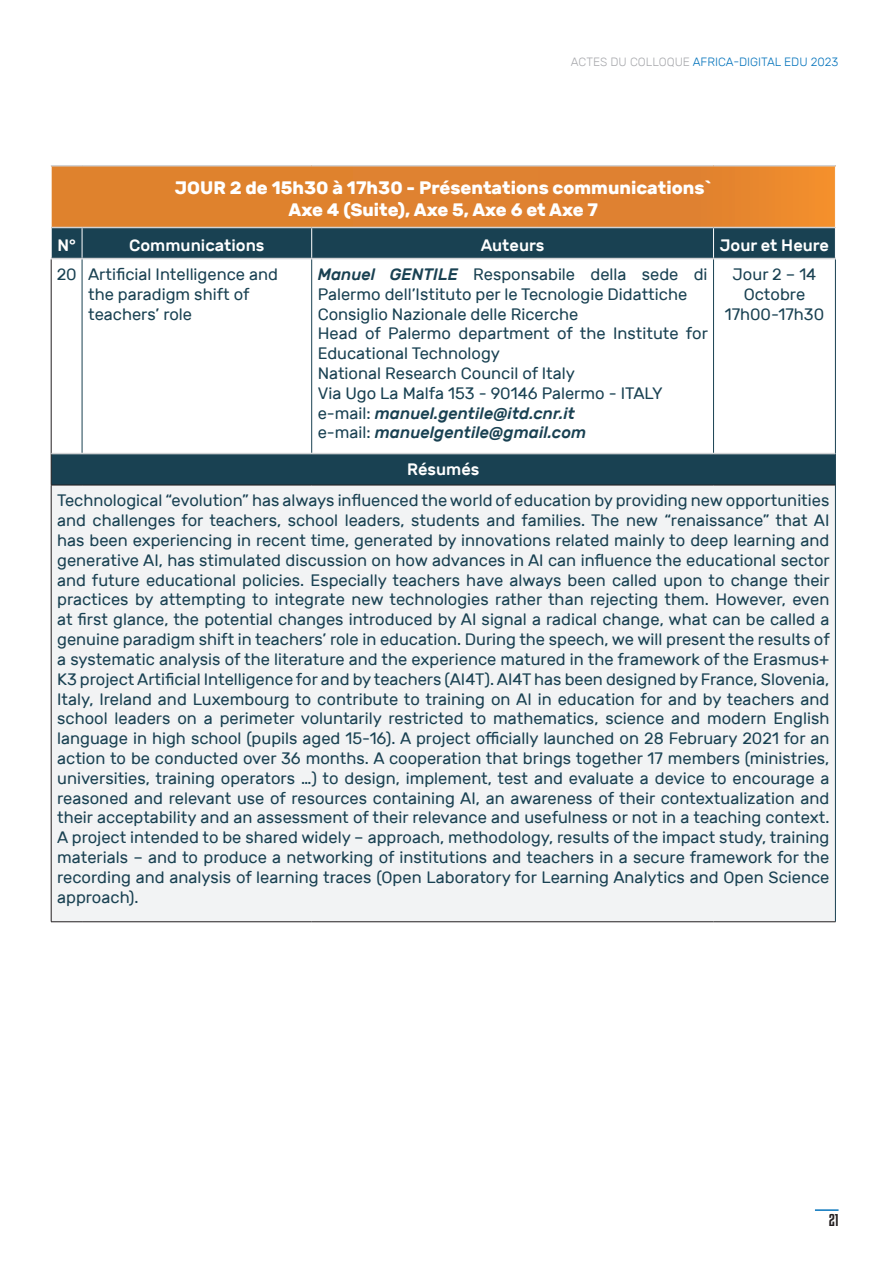
<style>
.page{position:relative;width:893px;height:1263px;background:#fff}
.page>*{position:absolute;margin:0;border:0;box-sizing:border-box;transform-origin:0 0}
.Headline_01{font:700 18px "Rubik";color:#fff}
.Headline_01-2{font:16.5px/19.8px "Rubik";color:#194152}
.Headline_01-3{font:italic 500 16.5px "Rubik";color:#194152}
.Headline_01-4{font:500 16.5px "Rubik";color:#fff}
.t1{font:15px "Kenyan Coffee Rg";color:#231f20}
.t2{font:300 12px "Rubik";color:#0574bc}
.s1{color:#a8a9ad}
.s2{font-weight:500;font-style:italic}
.s3{font-weight:400;font-style:normal}
</style>
<div class="page">
<hr style="left:815px;top:1209px;width:23px;height:2px;background:#0574bc">
<div style="left:51px;top:166px;width:784px;height:61px;background:linear-gradient(to right,#dc802e,#e68630)"></div>
<div style="left:52px;top:228px;width:783px;height:257px;background:#194152"></div>
<svg style="left:52px;top:259px;width:783px;height:194px"></svg>
<div style="left:51px;top:485px;width:784px;height:437px;background:#f2f3f4"></div>
<hr style="left:82px;top:259px;width:1px;height:194px;background:#194152">
<hr style="left:311px;top:259px;width:1px;height:194px;background:#194152">
<hr style="left:713px;top:259px;width:1px;height:194px;background:#194152">
<hr style="left:835px;top:259px;width:1px;height:195px;background:#194152">
<hr style="left:835px;top:454px;width:1px;height:31px;background:#194152">
<hr style="left:835px;top:485px;width:1px;height:436px;background:#194152">
<hr style="left:51px;top:259px;width:1px;height:195px;background:#231f20">
<hr style="left:51px;top:454px;width:1px;height:31px;background:#231f20">
<hr style="left:51px;top:485px;width:31px;height:1px;background:#231f20">
<hr style="left:51px;top:485px;width:1px;height:436px;background:#231f20">
<hr style="left:82px;top:485px;width:230px;height:1px;background:#231f20">
<hr style="left:312px;top:485px;width:401px;height:1px;background:#231f20">
<hr style="left:713px;top:485px;width:122px;height:1px;background:#231f20">
<hr style="left:51px;top:921px;width:31px;height:1px;background:#231f20">
<hr style="left:82px;top:921px;width:230px;height:1px;background:#231f20">
<hr style="left:312px;top:921px;width:401px;height:1px;background:#231f20">
<hr style="left:713px;top:921px;width:123px;height:1px;background:#231f20">
<hr style="left:51px;top:166px;width:1px;height:61px;background:#fff">
<hr style="left:51px;top:165px;width:31px;height:1px;background:#d1d2d4">
<hr style="left:82px;top:165px;width:230px;height:1px;background:#d1d2d4">
<hr style="left:312px;top:165px;width:401px;height:1px;background:#d1d2d4">
<hr style="left:713px;top:165px;width:123px;height:1px;background:#d1d2d4">
<hr style="left:52px;top:227px;width:30px;height:1px;background:#d1d2d4">
<hr style="left:82px;top:227px;width:230px;height:1px;background:#d1d2d4">
<hr style="left:312px;top:227px;width:401px;height:1px;background:#d1d2d4">
<hr style="left:713px;top:227px;width:122px;height:1px;background:#d1d2d4">
<hr style="left:82px;top:228px;width:1px;height:30px;background:#fff">
<hr style="left:311px;top:228px;width:1px;height:30px;background:#fff">
<hr style="left:713px;top:228px;width:1px;height:30px;background:#fff">
<hr style="left:51px;top:258px;width:31px;height:1px;background:#d1d2d4">
<hr style="left:51px;top:453px;width:31px;height:1px;background:#d1d2d4">
<hr style="left:82px;top:258px;width:230px;height:1px;background:#d1d2d4">
<hr style="left:82px;top:453px;width:230px;height:1px;background:#d1d2d4">
<hr style="left:312px;top:258px;width:401px;height:1px;background:#d1d2d4">
<hr style="left:713px;top:258px;width:123px;height:1px;background:#d1d2d4">
<hr style="left:312px;top:453px;width:401px;height:1px;background:#d1d2d4">
<hr style="left:713px;top:453px;width:122px;height:1px;background:#d1d2d4">
<p class="t2" style="left:571px;top:55px;width:269px"><span class="s1">ACTES DU COLLOQUE</span> AFRICA-DIGITAL EDU 2023</p>
<p class="Headline_01" style="left:175px;top:177px;width:538px">JOUR 2 de 15h30 à 17h30 - Présentations communications`</p>
<p class="Headline_01" style="left:289px;top:199px;width:311px">Axe 4 (Suite), Axe 5, Axe 6 et Axe 7</p>
<p class="Headline_01-4" style="left:57px;top:236px;width:20px">N°</p>
<p class="Headline_01-4" style="left:129px;top:236px;width:137px">Communications</p>
<p class="Headline_01-4" style="left:481px;top:236px;width:65px">Auteurs</p>
<p class="Headline_01-4" style="left:720px;top:236px;width:111px">Jour et Heure</p>
<p class="Headline_01-2" style="left:57px;top:265px;width:21px">20</p>
<p class="Headline_01-2" style="left:88px;top:265px;width:191px">Artificial Intelligence and the paradigm shift of teachers’ role</p>
<p class="Headline_01-2" style="left:318px;top:265px;width:391px"><span class="s2">Manuel GENTILE</span> Responsabile della sede di<br>Palermo dell’Istituto per le Tecnologie Didattiche</p>
<p class="Headline_01-2" style="left:733px;top:265px;width:85px;text-align:center">Jour 2 – 14<br>Octobre</p>
<p class="Headline_01-2" style="left:725px;top:304px;width:101px">17h00-17h30</p>
<p class="Headline_01-2" style="left:318px;top:304px;width:262px">Consiglio Nazionale delle Ricerche</p>
<p class="Headline_01-2" style="left:318px;top:324px;width:392px">Head of Palermo department of the Institute for<br>Educational Technology</p>
<p class="Headline_01-2" style="left:318px;top:364px;width:259px">National Research Council of Italy</p>
<p class="Headline_01-2" style="left:318px;top:383px;width:347px">Via Ugo La Malfa 153 - 90146 Palermo - ITALY</p>
<p class="Headline_01-3" style="left:318px;top:404px;width:259px"><span class="s3">e-mail:</span> manuel.gentile@itd.cnr.it</p>
<p class="Headline_01-3" style="left:318px;top:423px;width:270px"><span class="s3">e-mail:</span> manuelgentile@gmail.com</p>
<p class="Headline_01-4" style="left:407px;top:460px;width:74px">Résumés</p>
<p class="Headline_01-2" style="left:57px;top:491px;width:774px;text-align:justify">Technological “evolution” has always influenced the world of education by providing new opportunities and challenges for teachers, school leaders, students and families. The new “renaissance” that AI has been experiencing in recent time, generated by innovations related mainly to deep learning and generative AI, has stimulated discussion on how advances in AI can influence the educational sector and future educational policies. Especially teachers have always been called upon to change their practices by attempting to integrate new technologies rather than rejecting them. However, even at first glance, the potential changes introduced by AI signal a radical change, what can be called a genuine paradigm shift in teachers’ role in education. During the speech, we will present the results of a systematic analysis of the literature and the experience matured in the framework of the Erasmus+ K3 project Artificial Intelligence for and by teachers (AI4T). AI4T has been designed by France, Slovenia, Italy, Ireland and Luxembourg to contribute to training on AI in education for and by teachers and school leaders on a perimeter voluntarily restricted to mathematics, science and modern English language in high school (pupils aged 15-16). A project officially launched on 28 February 2021 for an action to be conducted over 36 months. A cooperation that brings together 17 members (ministries, universities, training operators …) to design, implement, test and evaluate a device to encourage a reasoned and relevant use of resources containing AI, an awareness of their contextualization and their acceptability and an assessment of their relevance and usefulness or not in a teaching context.<br>A project intended to be shared widely – approach, methodology, results of the impact study, training materials – and to produce a networking of institutions and teachers in a secure framework for the recording and analysis of learning traces (Open Laboratory for Learning Analytics and Open Science approach).</p>
<p class="t1" style="left:829px;top:1210px;width:11px">21</p>
</div>
